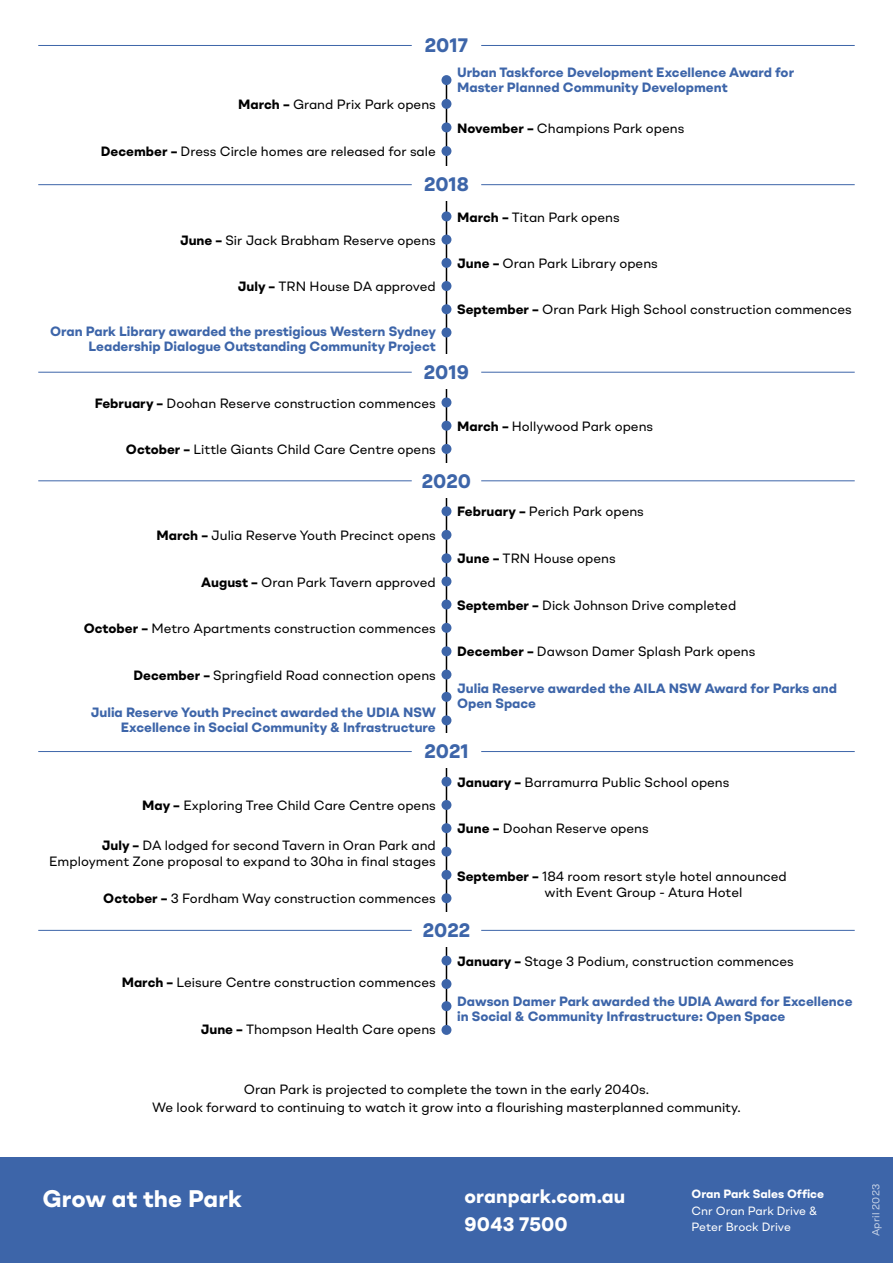
<style>
.page{position:relative;width:893px;height:1263px;background:#fff}
.page>*{position:absolute;margin:0;border:0;box-sizing:border-box;transform-origin:0 0}
.t1{font:700 24px "Shape";letter-spacing:.005em;color:#fff}
.t2{font:700 19.5px "Shape";color:#3d65a9}
.t3{font:700 19.5px/27.9px "Shape";letter-spacing:.005em;color:#fff}
.t4{font:13.5px/16.5px "Shape";color:#000;text-align:center}
.t5{font:700 13.5px/15px "Shape";color:#3d65a9}
.t6{font:12px/16.5px "Shape";color:#fff}
.t7{font:700 12px "Shape";color:#fff}
.t8{font:10.5px "Shape";letter-spacing:.025em;color:#fff}
.s1{font-weight:700}
</style>
<div class="page">
<div style="left:0;top:1157px;width:893px;height:106px;background:#3d65a9"></div>
<hr style="left:446px;top:82px;width:1px;height:951px;background:#000">
<hr style="left:38px;top:45px;width:374px;height:1px;background:#3d65a9">
<hr style="left:481px;top:45px;width:374px;height:1px;background:#3d65a9">
<div style="left:441px;top:75px;width:10px;height:10px;background:#3d65a9;border-radius:50%"></div>
<div style="left:441px;top:99px;width:10px;height:10px;background:#3d65a9;border-radius:50%"></div>
<div style="left:441px;top:122px;width:10px;height:10px;background:#3d65a9;border-radius:50%"></div>
<div style="left:441px;top:146px;width:10px;height:10px;background:#3d65a9;border-radius:50%"></div>
<div style="left:419px;top:167px;width:55px;height:34px;background:#fff"></div>
<hr style="left:38px;top:184px;width:374px;height:1px;background:#3d65a9">
<hr style="left:481px;top:184px;width:374px;height:1px;background:#3d65a9">
<div style="left:420px;top:354px;width:53px;height:34px;background:#fff"></div>
<hr style="left:38px;top:372px;width:374px;height:1px;background:#3d65a9">
<hr style="left:481px;top:372px;width:374px;height:1px;background:#3d65a9">
<div style="left:441px;top:421px;width:10px;height:10px;background:#3d65a9;border-radius:50%"></div>
<div style="left:441px;top:397px;width:10px;height:10px;background:#3d65a9;border-radius:50%"></div>
<div style="left:441px;top:444px;width:10px;height:10px;background:#3d65a9;border-radius:50%"></div>
<div style="left:418px;top:463px;width:57px;height:34px;background:#fff"></div>
<hr style="left:38px;top:481px;width:374px;height:1px;background:#3d65a9">
<hr style="left:481px;top:481px;width:374px;height:1px;background:#3d65a9">
<div style="left:420px;top:912px;width:53px;height:34px;background:#fff"></div>
<hr style="left:38px;top:930px;width:374px;height:1px;background:#3d65a9">
<hr style="left:481px;top:930px;width:374px;height:1px;background:#3d65a9">
<div style="left:420px;top:733px;width:53px;height:34px;background:#fff"></div>
<hr style="left:38px;top:751px;width:374px;height:1px;background:#3d65a9">
<hr style="left:481px;top:751px;width:374px;height:1px;background:#3d65a9">
<div style="left:441px;top:893px;width:10px;height:10px;background:#3d65a9;border-radius:50%"></div>
<div style="left:441px;top:870px;width:10px;height:10px;background:#3d65a9;border-radius:50%"></div>
<div style="left:441px;top:847px;width:10px;height:9px;background:#3d65a9;border-radius:50%"></div>
<div style="left:441px;top:823px;width:10px;height:10px;background:#3d65a9;border-radius:50%"></div>
<div style="left:441px;top:800px;width:10px;height:10px;background:#3d65a9;border-radius:50%"></div>
<div style="left:441px;top:1025px;width:10px;height:10px;background:#3d65a9;border-radius:50%"></div>
<div style="left:441px;top:777px;width:10px;height:10px;background:#3d65a9;border-radius:50%"></div>
<div style="left:441px;top:979px;width:10px;height:10px;background:#3d65a9;border-radius:50%"></div>
<div style="left:441px;top:956px;width:10px;height:9px;background:#3d65a9;border-radius:50%"></div>
<div style="left:441px;top:1001px;width:10px;height:10px;background:#3d65a9;border-radius:50%"></div>
<div style="left:441px;top:669px;width:10px;height:10px;background:#3d65a9;border-radius:50%"></div>
<div style="left:441px;top:599px;width:10px;height:10px;background:#3d65a9;border-radius:50%"></div>
<div style="left:441px;top:646px;width:10px;height:10px;background:#3d65a9;border-radius:50%"></div>
<div style="left:441px;top:576px;width:10px;height:10px;background:#3d65a9;border-radius:50%"></div>
<div style="left:441px;top:530px;width:10px;height:10px;background:#3d65a9;border-radius:50%"></div>
<div style="left:441px;top:623px;width:10px;height:10px;background:#3d65a9;border-radius:50%"></div>
<div style="left:441px;top:553px;width:10px;height:10px;background:#3d65a9;border-radius:50%"></div>
<div style="left:441px;top:506px;width:10px;height:10px;background:#3d65a9;border-radius:50%"></div>
<div style="left:441px;top:715px;width:10px;height:10px;background:#3d65a9;border-radius:50%"></div>
<div style="left:441px;top:692px;width:10px;height:10px;background:#3d65a9;border-radius:50%"></div>
<div style="left:441px;top:211px;width:10px;height:10px;background:#3d65a9;border-radius:50%"></div>
<div style="left:441px;top:235px;width:10px;height:10px;background:#3d65a9;border-radius:50%"></div>
<div style="left:441px;top:281px;width:10px;height:10px;background:#3d65a9;border-radius:50%"></div>
<div style="left:441px;top:258px;width:10px;height:10px;background:#3d65a9;border-radius:50%"></div>
<div style="left:441px;top:304px;width:10px;height:10px;background:#3d65a9;border-radius:50%"></div>
<div style="left:441px;top:327px;width:10px;height:10px;background:#3d65a9;border-radius:50%"></div>
<h2 class="t2" style="left:425px;top:32px;width:45px">2017</h2>
<p class="t5" style="left:457px;top:64px;width:339px">Urban Taskforce Development Excellence Award for<br>Master Planned Community Development</p>
<p class="t4" style="left:238px;top:96px;width:199px"><span class="s1">March –</span> Grand Prix Park opens</p>
<p class="t4" style="left:457px;top:120px;width:229px"><span class="s1">November –</span> Champions Park opens</p>
<p class="t4" style="left:101px;top:143px;width:337px"><span class="s1">December –</span> Dress Circle homes are released for sale</p>
<h2 class="t2" style="left:424px;top:171px;width:46px">2018</h2>
<p class="t4" style="left:180px;top:232px;width:257px"><span class="s1">June –</span> Sir Jack Brabham Reserve opens</p>
<p class="t4" style="left:238px;top:278px;width:200px"><span class="s1">July –</span> TRN House DA approved</p>
<p class="t5" style="left:50px;top:324px;width:387px;text-align:right">Oran Park Library awarded the prestigious Western Sydney<br>Leadership Dialogue Outstanding Community Project</p>
<p class="t4" style="left:457px;top:208px;width:164px"><span class="s1">March –</span> Titan Park opens</p>
<p class="t4" style="left:457px;top:255px;width:202px"><span class="s1">June –</span> Oran Park Library opens</p>
<p class="t4" style="left:457px;top:301px;width:396px"><span class="s1">September –</span> Oran Park High School construction commences</p>
<h2 class="t2" style="left:424px;top:359px;width:47px">2019</h2>
<p class="t4" style="left:95px;top:394px;width:343px"><span class="s1">February –</span> Doohan Reserve construction commences</p>
<p class="t4" style="left:126px;top:441px;width:311px"><span class="s1">October –</span> Little Giants Child Care Centre opens</p>
<h2 class="t2" style="left:422px;top:468px;width:51px">2020</h2>
<p class="t4" style="left:457px;top:417px;width:198px"><span class="s1">March –</span> Hollywood Park opens</p>
<p class="t4" style="left:157px;top:527px;width:281px"><span class="s1">March –</span> Julia Reserve Youth Precinct opens</p>
<p class="t4" style="left:201px;top:573px;width:236px"><span class="s1">August –</span> Oran Park Tavern approved</p>
<p class="t4" style="left:84px;top:620px;width:354px"><span class="s1">October –</span> Metro Apartments construction commences</p>
<p class="t4" style="left:133px;top:666px;width:304px"><span class="s1">December –</span> Springfield Road connection opens</p>
<p class="t5" style="left:91px;top:704px;width:347px;text-align:right">Julia Reserve Youth Precinct awarded the UDIA NSW<br>Excellence in Social Community &amp; Infrastructure</p>
<p class="t4" style="left:457px;top:503px;width:188px"><span class="s1">February –</span> Perich Park opens</p>
<p class="t4" style="left:457px;top:550px;width:160px"><span class="s1">June –</span> TRN House opens</p>
<p class="t4" style="left:457px;top:596px;width:281px"><span class="s1">September –</span> Dick Johnson Drive completed</p>
<p class="t4" style="left:457px;top:643px;width:300px"><span class="s1">December –</span> Dawson Damer Splash Park opens</p>
<p class="t5" style="left:457px;top:681px;width:381px">Julia Reserve awarded the AILA NSW Award for Parks and<br>Open Space</p>
<h2 class="t2" style="left:424px;top:738px;width:46px">2021</h2>
<p class="t4" style="left:142px;top:797px;width:295px"><span class="s1">May –</span> Exploring Tree Child Care Centre opens</p>
<p class="t4" style="left:49px;top:836px;width:388px;text-align:right"><span class="s1">July –</span> DA lodged for second Tavern in Oran Park and<br>Employment Zone proposal to expand to 30ha in final stages</p>
<p class="t4" style="left:103px;top:890px;width:334px"><span class="s1">October –</span> 3 Fordham Way construction commences</p>
<p class="t4" style="left:457px;top:773px;width:274px"><span class="s1">January –</span> Barramurra Public School opens</p>
<p class="t4" style="left:457px;top:820px;width:193px"><span class="s1">June –</span> Doohan Reserve opens</p>
<p class="t4" style="left:545px;top:867px;width:244px;text-align:left;text-indent:-87px"><span class="s1">September –</span> 184 room resort style hotel announced with Event Group - Atura Hotel</p>
<h2 class="t2" style="left:423px;top:917px;width:49px">2022</h2>
<p class="t4" style="left:122px;top:974px;width:316px"><span class="s1">March –</span> Leisure Centre construction commences</p>
<p class="t4" style="left:201px;top:1020px;width:237px"><span class="s1">June –</span> Thompson Health Care opens</p>
<p class="t4" style="left:457px;top:952px;width:338px"><span class="s1">January –</span> Stage 3 Podium, construction commences</p>
<p class="t5" style="left:457px;top:993px;width:397px">Dawson Damer Park awarded the UDIA Award for Excellence in Social &amp; Community Infrastructure: Open Space</p>
<p class="t4" style="left:152px;top:1079px;width:590px;line-height:18px">Oran Park is projected to complete the town in the early 2040s.<br>We look forward to continuing to watch it grow into a flourishing masterplanned community.</p>
<h1 class="t1" style="left:43px;top:1183px;width:201px">Grow at the Park</h1>
<h2 class="t3" style="left:464px;top:1182px;width:162px">oranpark.com.au<br>9043 7500</h2>
<p class="t8" style="left:869px;top:1236px;width:54px;rotate:-90deg">April 2023</p>
<p class="t7" style="left:692px;top:1186px;width:134px">Oran Park Sales Office</p>
<p class="t6" style="left:692px;top:1202px;width:127px">Cnr Oran Park Drive &amp;<br>Peter Brock Drive</p>
</div>
